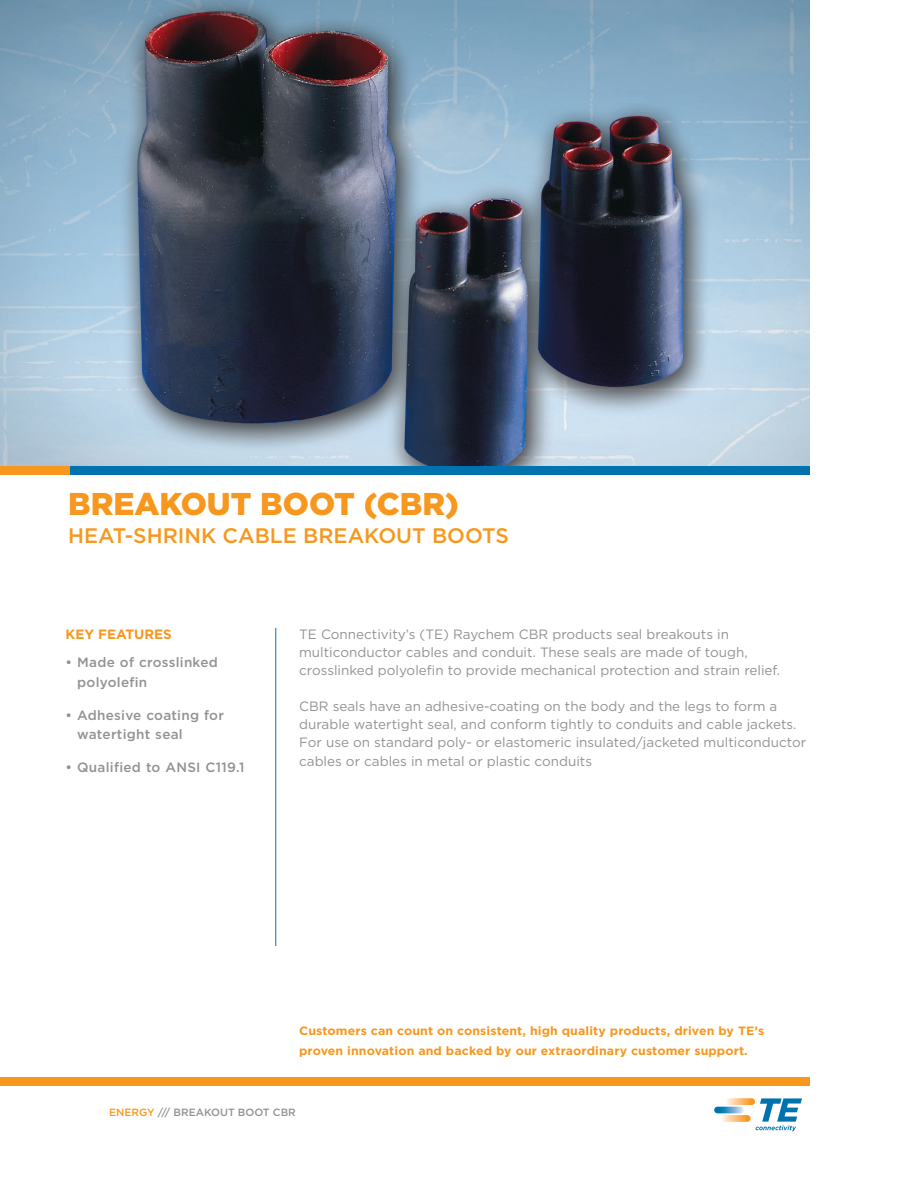
<style>
.page{position:relative;width:918px;height:1188px;background:#fff}
.page>*{position:absolute;margin:0;border:0;box-sizing:border-box;transform-origin:0 0}
.Cover_-_Main_Headlin{font:900 31.5px "Gotham";color:#f7971d}
.Cover_-_Subhead{font:500 21px "Gotham";color:#f7971d}
.t1{font:13.5px/18px "Gotham";color:#919295}
.Key_Features_-_Bulle{font:500 13.5px/19.5px "Gotham";letter-spacing:.02em;color:#919295}
.KEY_FEATURE__TITLE{font:700 13.5px "Gotham";color:#f7971d}
.Cover_-_Closing_Copy{font:700 12px/19.5px "Gotham";letter-spacing:.01em;color:#f7971d}
.B_Footer_Info{font:500 10.5px "Gotham";color:#919295}
.s1{color:#f7971d}
</style>
<div class="page">
<img style="left:0;top:0;width:810px;height:467px">
<hr style="left:275px;top:628px;width:1px;height:318px;background:#0073ae">
<div style="left:0;top:467px;width:70px;height:8px;background:#f7971d"></div>
<div style="left:70px;top:467px;width:740px;height:8px;background:#0073ae"></div>
<div style="left:0;top:1077px;width:810px;height:8px;background:#f7971d"></div>
<svg style="left:725px;top:1098px;width:30px;height:7px"></svg>
<svg style="left:721px;top:1115px;width:30px;height:7px"></svg>
<svg style="left:714px;top:1107px;width:30px;height:6px"></svg>
<svg style="left:756px;top:1098px;width:46px;height:33px"></svg>
<p class="Cover_-_Main_Headlin" style="left:68px;top:482px;width:392px">BREAKOUT BOOT (CBR)</p>
<p class="Cover_-_Subhead" style="left:68px;top:522px;width:442px">HEAT-SHRINK CABLE BREAKOUT BOOTS</p>
<p class="KEY_FEATURE__TITLE" style="left:66px;top:625px;width:108px">KEY FEATURES</p>
<p class="t1" style="left:299px;top:625px;width:483px">TE Connectivity’s (TE) Raychem CBR products seal breakouts in multiconductor cables and conduit. These seals are made of tough, crosslinked polyolefin to provide mechanical protection and strain relief.</p>
<p class="t1" style="left:299px;top:697px;width:499px">CBR seals have an adhesive-coating on the body and the legs to form a durable watertight seal, and conform tightly to conduits and cable jackets.</p>
<p class="t1" style="left:299px;top:732px;width:509px;line-height:19.5px">For use on standard poly- or elastomeric insulated/jacketed multiconductor cables or cables in metal or plastic conduits</p>
<p class="Key_Features_-_Bulle" style="left:77px;top:652px;width:142px;text-indent:-12px">• Made of crosslinked polyolefin</p>
<p class="Key_Features_-_Bulle" style="left:77px;top:705px;width:148px;text-indent:-12px">• Adhesive coating for watertight seal</p>
<p class="Key_Features_-_Bulle" style="left:66px;top:757px;width:180px">• Qualified to ANSI C119.1</p>
<p class="Cover_-_Closing_Copy" style="left:299px;top:1021px;width:467px">Customers can count on consistent, high quality products, driven by TE’s proven innovation and backed by our extraordinary customer support.</p>
<p class="B_Footer_Info" style="left:109px;top:1105px;width:188px"><span class="s1">ENERGY</span> /// BREAKOUT BOOT CBR</p>
</div>
